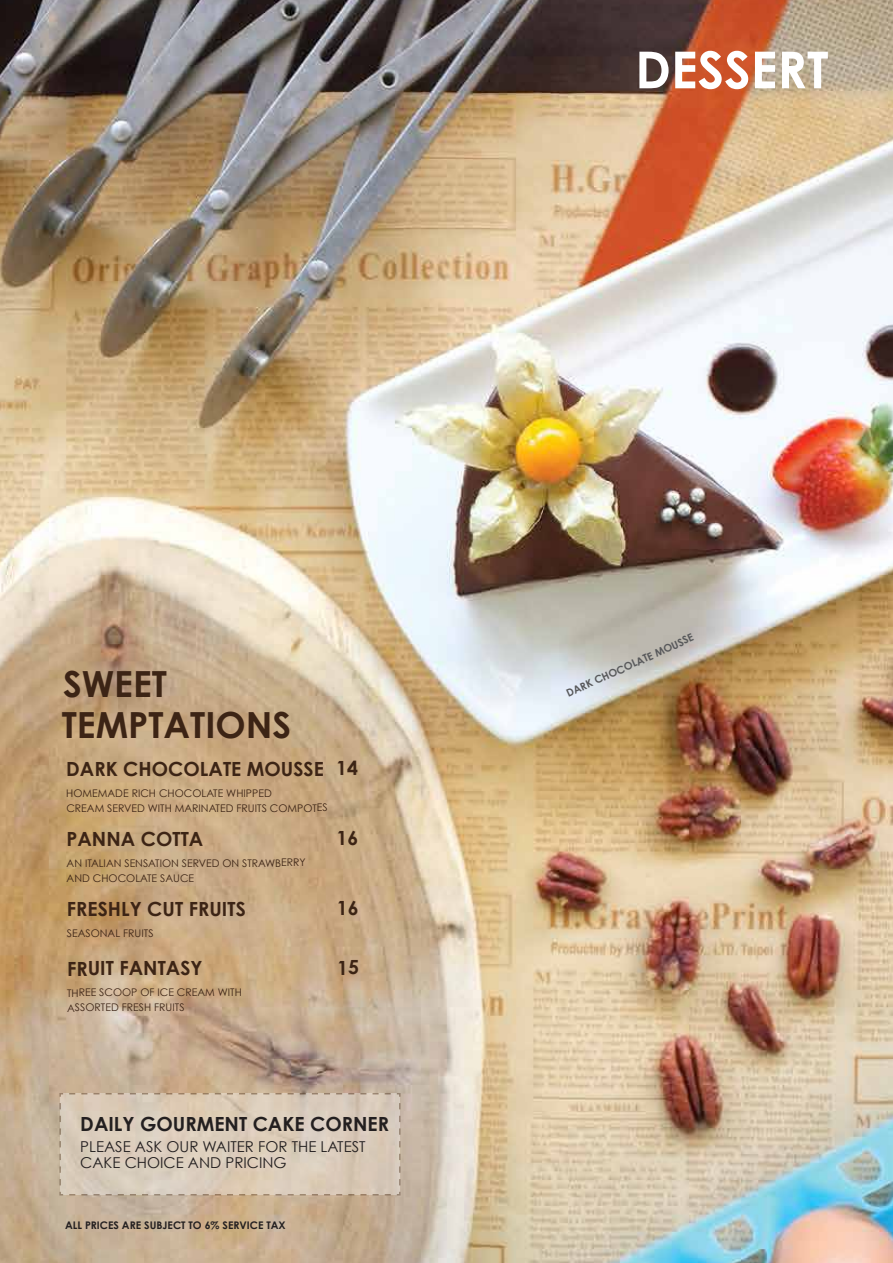
<style>
.page{position:relative;width:893px;height:1263px;background:#fff}
.page>*{position:absolute;margin:0;border:0;box-sizing:border-box;transform-origin:0 0}
.t1{font:700 51px "Century Gothic";color:#fff}
.t2{font:700 36px "Century Gothic";color:#3c2415}
.t3{font:700 19.5px "Century Gothic";letter-spacing:-.005em;color:#3c2415}
.t4{font:700 19.5px "Century Gothic";color:#231f20}
.t5{font:15px/16.5px "Century Gothic";color:#231f20}
.t6{font:10.5px/15.1px "Century Gothic";letter-spacing:-.005em;color:#3c2415}
.t7{font:700 10.5px "Century Gothic";color:#231f20}
.t8{font:700 10.5px "Century Gothic";color:#58595b}
</style>
<div class="page">
<img style="left:0;top:0;width:893px;height:1263px">
<svg style="left:59px;top:1093px;width:342px;height:102px;background:#d8c9b8"></svg>
<h1 class="t1" style="left:635px;top:31px;width:195px">DESSERT</h1>
<h2 class="t2" style="left:63px;top:656px;width:105px">SWEET</h2>
<h2 class="t2" style="left:62px;top:697px;width:231px">TEMPTATIONS</h2>
<h3 class="t3" style="left:66px;top:754px;width:294px">DARK CHOCOLATE MOUSSE 14</h3>
<p class="t6" style="left:66px;top:786px;width:263px">HOMEMADE RICH CHOCOLATE WHIPPED<br>CREAM SERVED WITH MARINATED FRUITS COMPOTES</p>
<h3 class="t3" style="left:67px;top:824px;width:138px">PANNA COTTA</h3>
<h3 class="t3" style="left:337px;top:823px;width:23px">16</h3>
<p class="t6" style="left:67px;top:855px;width:241px">AN ITALIAN SENSATION SERVED ON STRAWBERRY<br>AND CHOCOLATE SAUCE</p>
<h3 class="t3" style="left:67px;top:894px;width:181px">FRESHLY CUT FRUITS</h3>
<h3 class="t3" style="left:337px;top:893px;width:23px">16</h3>
<p class="t6" style="left:67px;top:925px;width:88px">SEASONAL FRUITS</p>
<h3 class="t3" style="left:67px;top:953px;width:137px">FRUIT FANTASY</h3>
<h3 class="t3" style="left:337px;top:952px;width:23px">15</h3>
<p class="t6" style="left:67px;top:985px;width:176px">THREE SCOOP OF ICE CREAM WITH<br>ASSORTED FRESH FRUITS</p>
<h3 class="t4" style="left:80px;top:1109px;width:310px">DAILY GOURMENT CAKE CORNER</h3>
<h3 class="t5" style="left:80px;top:1137px;width:287px">PLEASE ASK OUR WAITER FOR THE LATEST<br>CAKE CHOICE AND PRICING</h3>
<p class="t7" style="left:65px;top:1217px;width:222px">ALL PRICES ARE SUBJECT TO 6% SERVICE TAX</p>
<p class="t8" style="left:564px;top:686px;width:140px;rotate:-24deg">DARK CHOCOLATE MOUSSE</p>
</div>
